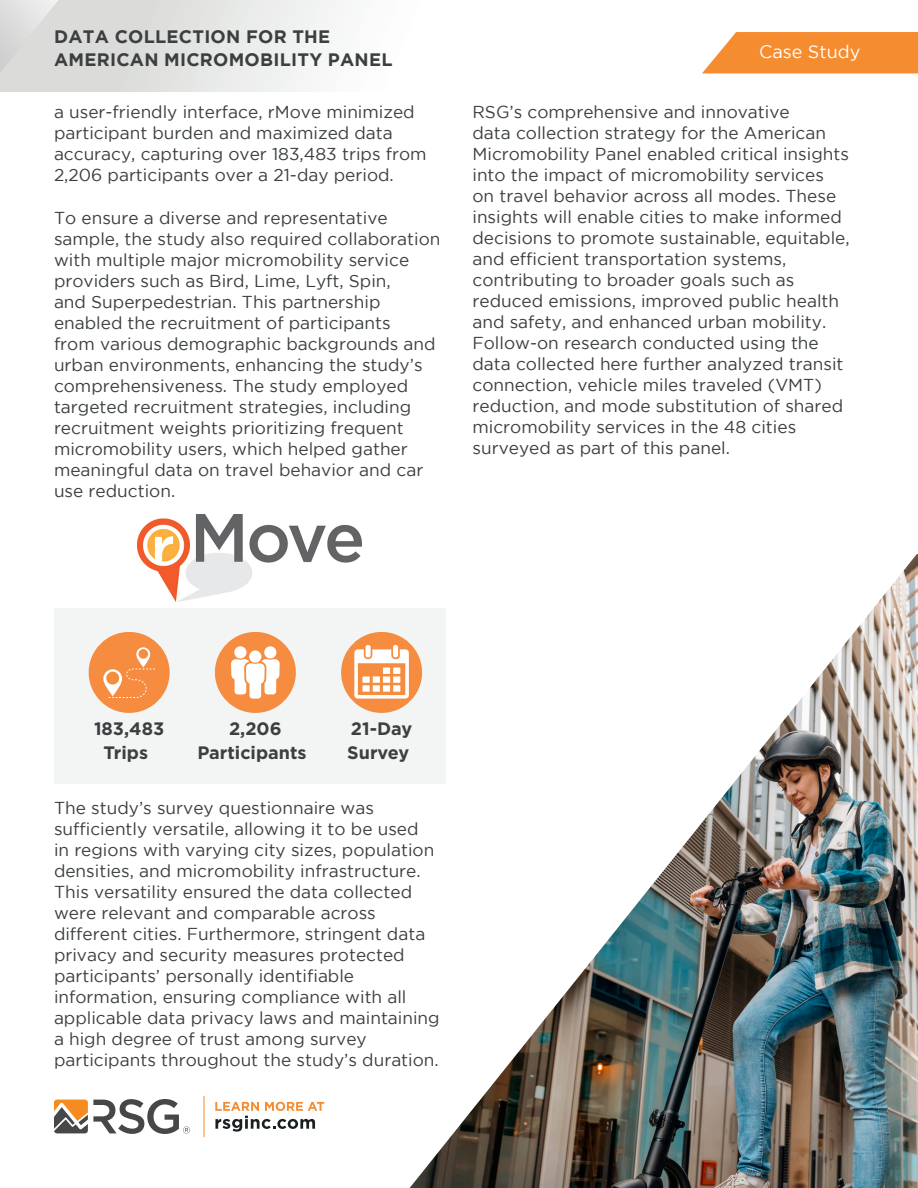
<style>
.page{position:relative;width:918px;height:1188px;background:#fff}
.page>*{position:absolute;margin:0;border:0;box-sizing:border-box;transform-origin:0 0}
.t1{font:700 18px/22.5px "Gotham";letter-spacing:.015em;color:#3b3f40}
.t2{font:700 18px/24px "Gotham";color:#3b3f40;text-align:center}
.t3{font:18px "Gotham";color:#fff}
.t4{font:17.25px/21px "Gotham";color:#3b3f40}
</style>
<div class="page">
<div style="left:54px;top:608px;width:392px;height:176px;background:#f3f4f4"></div>
<svg style="left:70px;top:0;width:272px;height:92px"></svg>
<svg style="left:702px;top:32px;width:216px;height:41px;background:#f69541"></svg>
<svg style="left:0;top:0;width:70px;height:92px;background:#dbdcdb"></svg>
<hr style="left:204px;top:1096px;width:1px;height:41px;background:#f68c30">
<svg style="left:215px;top:1102px;width:109px;height:30px"></svg>
<svg style="left:54px;top:1099px;width:136px;height:35px"></svg>
<img style="left:410px;top:554px;width:508px;height:634px">
<div style="left:89px;top:632px;width:81px;height:81px;background:#f58c40;border-radius:50%"></div>
<svg style="left:103px;top:669px;width:19px;height:27px"></svg>
<svg style="left:106px;top:672px;width:13px;height:13px"></svg>
<svg style="left:136px;top:647px;width:14px;height:20px"></svg>
<div style="left:138px;top:649px;width:10px;height:10px;background:#f58c40;border-radius:50%"></div>
<svg style="left:109px;top:668px;width:46px;height:30px"></svg>
<div style="left:215px;top:632px;width:81px;height:81px;background:#f58c40;border-radius:50%"></div>
<div style="left:264px;top:646px;width:12px;height:13px;background:#fff;border-radius:50%"></div>
<svg style="left:234px;top:646px;width:13px;height:13px"></svg>
<div style="left:249px;top:650px;width:12px;height:13px;background:#fff;border-radius:50%"></div>
<svg style="left:231px;top:659px;width:49px;height:40px"></svg>
<div style="left:341px;top:632px;width:81px;height:81px;background:#f58c40;border-radius:50%"></div>
<svg style="left:354px;top:645px;width:55px;height:54px"></svg>
<img style="left:138px;top:515px;width:224px;height:87px">
<p class="t1" style="left:54px;top:25px;width:340px">DATA COLLECTION FOR THE<br>AMERICAN MICROMOBILITY PANEL</p>
<p class="t4" style="left:54px;top:101px;width:374px">a user-friendly interface, rMove minimized participant burden and maximized data accuracy, capturing over 183,483 trips from 2,206 participants over a 21-day period.</p>
<p class="t4" style="left:54px;top:207px;width:388px">To ensure a diverse and representative sample, the study also required collaboration with multiple major micromobility service providers such as Bird, Lime, Lyft, Spin,<br>and Superpedestrian. This partnership enabled the recruitment of participants<br>from various demographic backgrounds and urban environments, enhancing the study’s comprehensiveness. The study employed targeted recruitment strategies, including recruitment weights prioritizing frequent micromobility users, which helped gather meaningful data on travel behavior and car use reduction.</p>
<p class="t3" style="left:759px;top:42px;width:103px">Case Study</p>
<p class="t4" style="left:472px;top:101px;width:379px">RSG’s comprehensive and innovative<br>data collection strategy for the American Micromobility Panel enabled critical insights into the impact of micromobility services on travel behavior across all modes. These insights will enable cities to make informed decisions to promote sustainable, equitable, and efficient transportation systems, contributing to broader goals such as reduced emissions, improved public health and safety, and enhanced urban mobility.<br>Follow-on research conducted using the data collected here further analyzed transit connection, vehicle miles traveled (VMT) reduction, and mode substitution of shared micromobility services in the 48 cities surveyed as part of this panel.</p>
<p class="t2" style="left:94px;top:717px;width:72px">183,483<br>Trips</p>
<p class="t2" style="left:197px;top:717px;width:111px">2,206<br>Participants</p>
<p class="t2" style="left:347px;top:717px;width:66px;text-align:left">21-Day<br>Survey</p>
<p class="t4" style="left:54px;top:797px;width:387px">The study’s survey questionnaire was sufficiently versatile, allowing it to be used<br>in regions with varying city sizes, population densities, and micromobility infrastructure.<br>This versatility ensured the data collected were relevant and comparable across different cities. Furthermore, stringent data privacy and security measures protected participants’ personally identifiable information, ensuring compliance with all applicable data privacy laws and maintaining a high degree of trust among survey participants throughout the study’s duration.</p>
</div>
